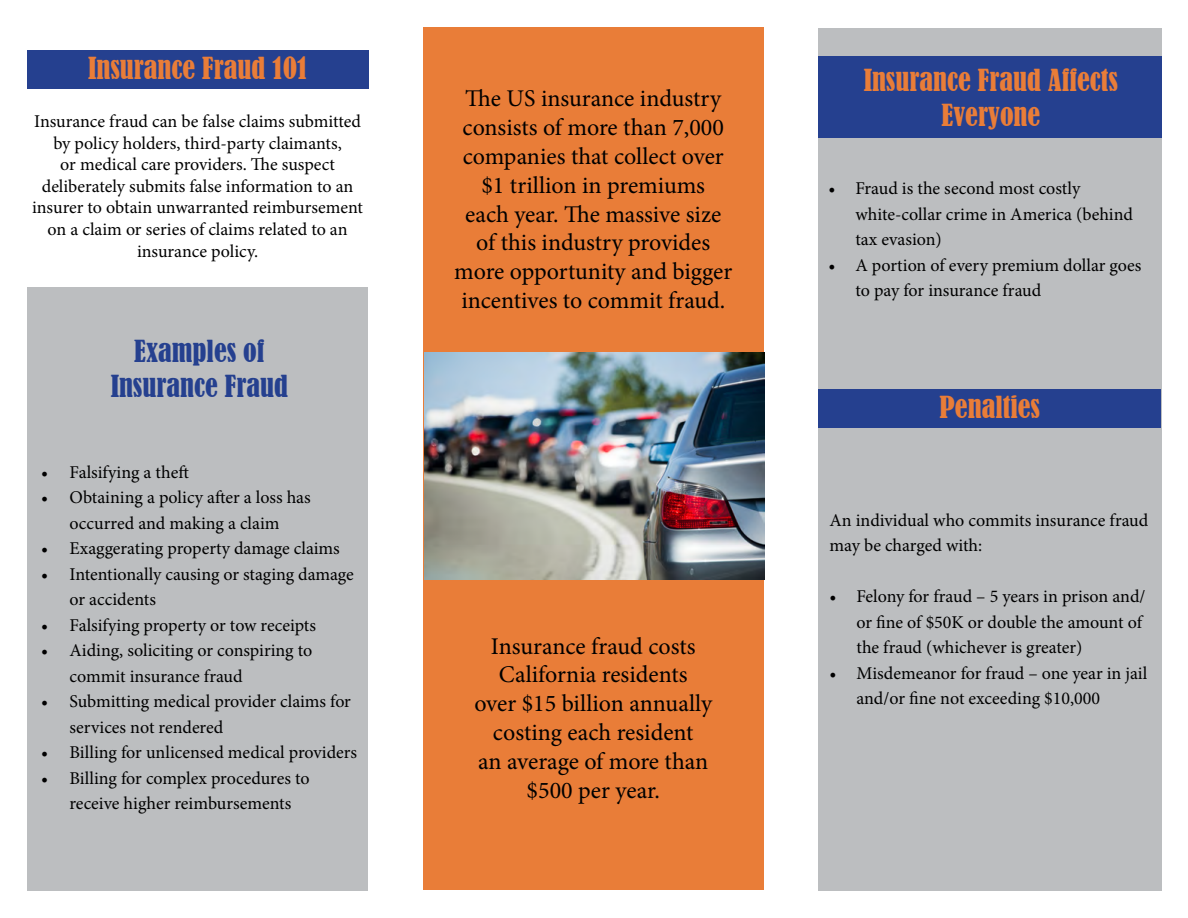
<style>
.page{position:relative;width:1188px;height:918px;background:#fff}
.page>*{position:absolute;margin:0;border:0;box-sizing:border-box;transform-origin:0 0}
.t1{font:condensed 28.5px/34.2px "Bernard";color:#e97d38;text-align:center}
.t2{font:condensed 28.5px/34.2px "Bernard";color:#25408f;text-align:center}
.t3{font:24px/28.8px "Minion Pro";color:#000;text-align:center}
.t4{font:18px/25.5px "Minion Pro";color:#000}
</style>
<div class="page">
<div style="left:819px;top:28px;width:343px;height:863px;background:#bcbec0"></div>
<div style="left:819px;top:389px;width:342px;height:39px;background:#25408f"></div>
<div style="left:424px;top:28px;width:340px;height:862px;background:#e97d38"></div>
<div style="left:819px;top:56px;width:343px;height:82px;background:#25408f"></div>
<div style="left:27px;top:51px;width:342px;height:38px;background:#25408f"></div>
<div style="left:28px;top:287px;width:340px;height:604px;background:#bcbec0"></div>
<img style="left:424px;top:353px;width:341px;height:227px">
<h1 class="t1" style="left:88px;top:51px;width:221px">Insurance Fraud 101</h1>
<p class="t4" style="left:32px;top:111px;width:332px;line-height:21.6px;text-align:center">Insurance fraud can be false claims submitted by policy holders, third-party claimants,<br>or medical care providers. The suspect deliberately submits false information to an insurer to obtain unwarranted reimbursement on a claim or series of claims related to an insurance policy.</p>
<h1 class="t2" style="left:111px;top:335px;width:179px">Examples of<br>Insurance Fraud</h1>
<p class="t4" style="left:41px;top:459px;width:149px">• Falsifying a theft</p>
<p class="t4" style="left:41px;top:485px;width:271px;text-align:center">• Obtaining a policy after a loss has occurred and making a claim</p>
<p class="t4" style="left:41px;top:536px;width:300px">• Exaggerating property damage claims</p>
<p class="t4" style="left:70px;top:561px;width:286px;text-indent:-28px">• Intentionally causing or staging damage or accidents</p>
<p class="t4" style="left:41px;top:612px;width:277px">• Falsifying property or tow receipts</p>
<p class="t4" style="left:70px;top:638px;width:244px;text-indent:-28px">• Aiding, soliciting or conspiring to commit insurance fraud</p>
<p class="t4" style="left:70px;top:689px;width:283px;text-indent:-28px">• Submitting medical provider claims for services not rendered</p>
<p class="t4" style="left:41px;top:740px;width:318px">• Billing for unlicensed medical providers</p>
<p class="t4" style="left:41px;top:765px;width:270px;text-align:center">• Billing for complex procedures to receive higher reimbursements</p>
<h2 class="t3" style="left:454px;top:84px;width:280px">The US insurance industry consists of more than 7,000 companies that collect over $1 trillion in premiums<br>each year. The massive size of this industry provides more opportunity and bigger incentives to commit fraud.</h2>
<h2 class="t3" style="left:474px;top:632px;width:239px">Insurance fraud costs<br>California residents<br>over $15 billion annually costing each resident<br>an average of more than $500 per year.</h2>
<h1 class="t1" style="left:864px;top:64px;width:256px">Insurance Fraud Affects<br>Everyone</h1>
<p class="t4" style="left:855px;top:176px;width:279px;text-indent:-27px">• Fraud is the second most costly white-collar crime in America (behind tax evasion)</p>
<p class="t4" style="left:855px;top:252px;width:288px;text-indent:-27px">• A portion of every premium dollar goes to pay for insurance fraud</p>
<h1 class="t1" style="left:940px;top:390px;width:102px">Penalties</h1>
<p class="t4" style="left:829px;top:507px;width:320px">An individual who commits insurance fraud may be charged with:</p>
<p class="t4" style="left:856px;top:584px;width:291px;text-indent:-27px">• Felony for fraud – 5 years in prison and/ or fine of $50K or double the amount of the fraud (whichever is greater)</p>
<p class="t4" style="left:856px;top:660px;width:292px;text-indent:-27px">• Misdemeanor for fraud – one year in jail and/or fine not exceeding $10,000</p>
</div>
